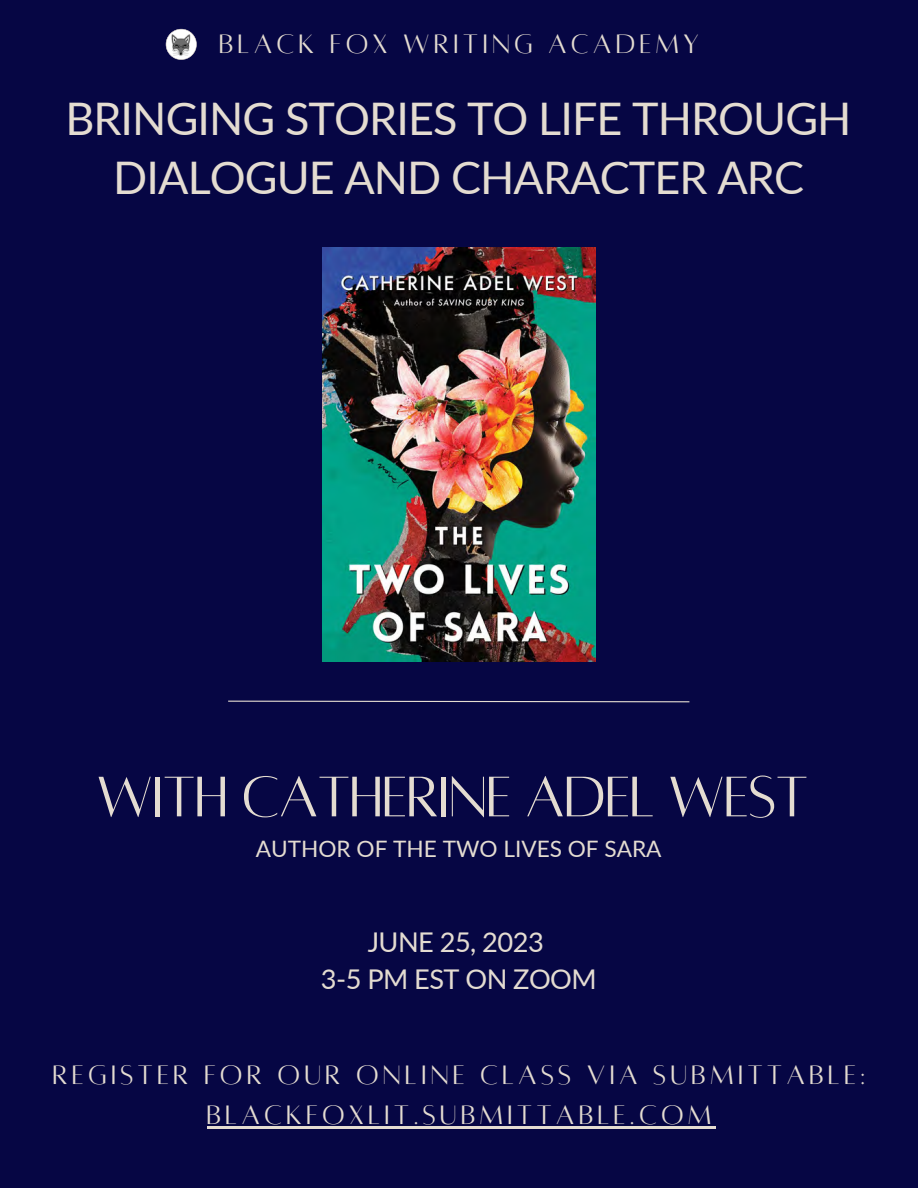
<style>
.page{position:relative;width:918px;height:1188px;background:#060644}
.page>*{position:absolute;margin:0;border:0;box-sizing:border-box;transform-origin:0 0}
.t1{font:63px "Alta regular";letter-spacing:-.02em;color:#e4dcd1}
.t2{font:45px/58.5px "Lato";letter-spacing:-.02em;color:#e4dcd1;text-align:center}
.t3{font:29.4px/40.5px "Alta regular";letter-spacing:.135em;color:#e4dcd1;text-align:center}
.t4{font:27.15px "Lato";letter-spacing:-.02em;color:#e4dcd1}
.t5{font:22.65px "Lato";color:#e4dcd1}
</style>
<div class="page">
<svg style="left:228px;top:700px;width:462px;height:3px"></svg>
<svg style="left:166px;top:29px;width:31px;height:31px"></svg>
<img style="left:323px;top:247px;width:273px;height:414px">
<hr style="left:207px;top:1126px;width:508px;height:3px;background:#e4dcd1">
<p class="t3" style="left:219px;top:24px;width:482px">BLACK FOX WRITING ACADEMY</p>
<p class="t2" style="left:65px;top:89px;width:788px">BRINGING STORIES TO LIFE THROUGH<br>DIALOGUE AND CHARACTER ARC</p>
<p class="t1" style="left:96px;top:766px;width:714px">WITH CATHERINE ADEL WEST</p>
<p class="t5" style="left:256px;top:835px;width:407px">AUTHOR OF THE TWO LIVES OF SARA</p>
<p class="t4" style="left:368px;top:925px;width:178px">JUNE 25, 2023</p>
<p class="t4" style="left:321px;top:963px;width:277px">3-5 PM EST ON ZOOM</p>
<p class="t3" style="left:53px;top:1054px;width:814px">REGISTER FOR OUR ONLINE CLASS VIA SUBMITTABLE:<br>BLACKFOXLIT.SUBMITTABLE.COM</p>
</div>
